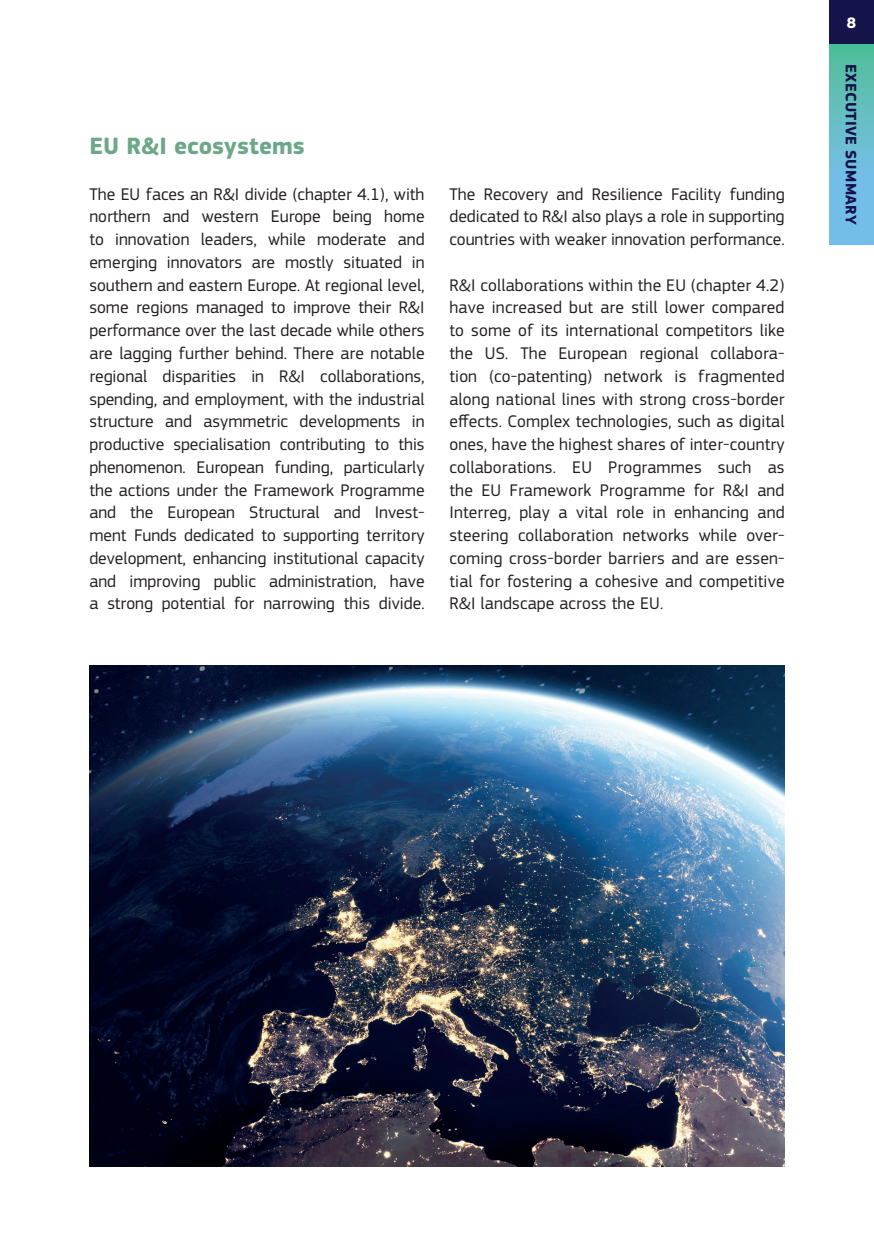
<style>
.page{position:relative;width:874px;height:1241px;background:#fff}
.page>*{position:absolute;margin:0;border:0;box-sizing:border-box;transform-origin:0 0}
.t1{font:700 24.5px "EC Square Sans Pro";color:#6ca888}
.t2{font:17.5px/22.8px "EC Square Sans Pro";color:#231f20;text-align:justify}
.t3{font:700 15.75px "EC Square Sans Pro";letter-spacing:.02em;color:#14134a}
.t4{font:700 15.75px "EC Square Sans Pro";color:#fff}
</style>
<div class="page">
<div style="left:828px;top:0;width:45px;height:45px;background:#14134a"></div>
<svg style="left:829px;top:45px;width:44px;height:199px;background:#68bdcd"></svg>
<img style="left:89px;top:665px;width:695px;height:501px">
<h1 class="t1" style="left:89px;top:131px;width:217px">EU R&amp;I ecosystems</h1>
<p class="t2" style="left:89px;top:182px;width:336px">The EU faces an R&amp;I divide (chapter 4.1), with northern and western Europe being home to innovation leaders, while moderate and emerging innovators are mostly situated in southern and eastern Europe. At regional level, some regions managed to improve their R&amp;I performance over the last decade while others are lagging further behind. There are notable regional disparities in R&amp;I collaborations, spending, and employment, with the industrial structure and asymmetric developments in productive specialisation contributing to this phenomenon. European funding, particularly the actions under the Framework Programme and the European Structural and Invest&shy;ment Funds dedicated to supporting territory development, enhancing institutional capacity and improving public administration, have a strong potential for narrowing this divide.</p>
<p class="t2" style="left:449px;top:182px;width:336px">The Recovery and Resilience Facility funding dedicated to R&amp;I also plays a role in supporting countries with weaker innovation performance.</p>
<p class="t2" style="left:449px;top:273px;width:336px">R&amp;I collaborations within the EU (chapter 4.2) have increased but are still lower compared to some of its international competitors like the US. The European regional collabora&shy;tion (co-patenting) network is fragmented along national lines with strong cross-border effects. Complex technologies, such as digital ones, have the highest shares of inter-country collaborations. EU Programmes such as the EU Framework Programme for R&amp;I and Interreg, play a vital role in enhancing and steering collaboration networks while over&shy;coming cross-border barriers and are essen&shy;tial for fostering a cohesive and competitive R&amp;I landscape across the EU.</p>
<p class="t4" style="left:846px;top:14px;width:11px">8</p>
<p class="t3" style="left:859px;top:64px;width:162px;rotate:90deg">EXECUTIVE SUMMARY</p>
</div>
